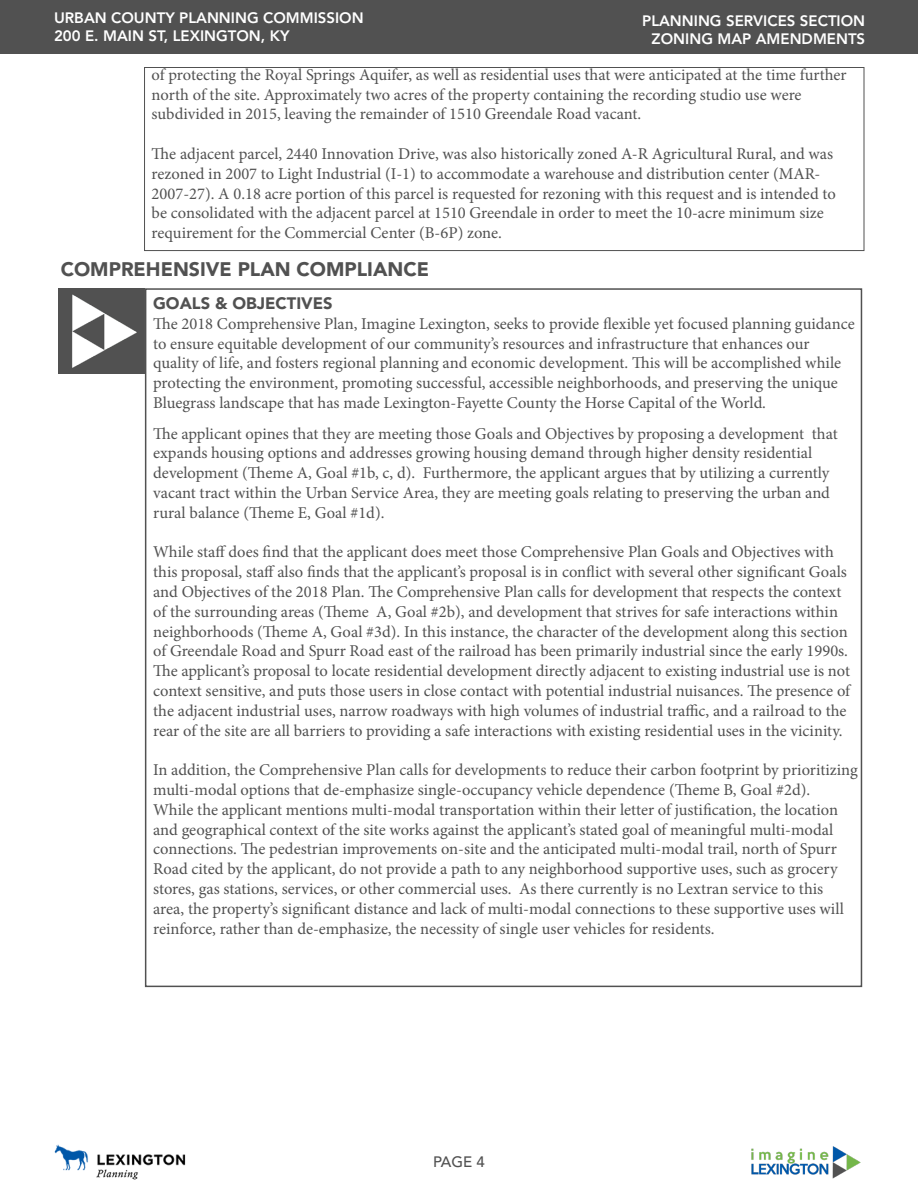
<style>
.page{position:relative;width:918px;height:1188px;background:#fff}
.page>*{position:absolute;margin:0;border:0;box-sizing:border-box;transform-origin:0 0}
.Section_Header{font:900 19.5px "Avenir LT Std";color:#515151}
.Body_Text{font:16.5px/19.8px "Minion Pro";color:#515151}
.Section_Header-2{font:900 16.5px "Avenir LT Std";color:#515151}
.t1{font:800 15px/18px "Avenir LT Std";color:#fff}
.t2{font:500 15px "Avenir LT Std";color:#515151}
</style>
<div class="page">
<div style="left:0;top:0;width:918px;height:54px;background:#515151"></div>
<img style="left:54px;top:1144px;width:132px;height:36px">
<img style="left:751px;top:1146px;width:110px;height:33px">
<img style="left:59px;top:288px;width:85px;height:86px">
<svg style="left:144px;top:288px;width:719px;height:700px"></svg>
<div style="left:144px;top:67px;width:720px;height:184px;border:1px solid #515151"></div>
<p class="t1" style="left:54px;top:9px;width:311px">URBAN COUNTY PLANNING COMMISSION<br>200 E. MAIN ST, LEXINGTON, KY</p>
<p class="t1" style="left:642px;top:12px;width:225px;text-align:right">PLANNING SERVICES SECTION<br>ZONING MAP AMENDMENTS</p>
<p class="Body_Text" style="left:152px;top:65px;width:697px">of protecting the Royal Springs Aquifer, as well as residential uses that were anticipated at the time further north of the site. Approximately two acres of the property containing the recording studio use were subdivided in 2015, leaving the remainder of 1510 Greendale Road vacant.</p>
<p class="Body_Text" style="left:152px;top:144px;width:686px">The adjacent parcel, 2440 Innovation Drive, was also historically zoned A-R Agricultural Rural, and was rezoned in 2007 to Light Industrial (I-1) to accommodate a warehouse and distribution center (MAR-2007-27). A 0.18 acre portion of this parcel is requested for rezoning with this request and is intended to be consolidated with the adjacent parcel at 1510 Greendale in order to meet the 10-acre minimum size requirement for the Commercial Center (B-6P) zone.</p>
<p class="Section_Header" style="left:61px;top:258px;width:370px">COMPREHENSIVE PLAN COMPLIANCE</p>
<p class="Section_Header-2" style="left:153px;top:293px;width:181px">GOALS &amp; OBJECTIVES</p>
<p class="Body_Text" style="left:153px;top:314px;width:703px">The 2018 Comprehensive Plan, Imagine Lexington, seeks to provide flexible yet focused planning guidance to ensure equitable development of our community’s resources and infrastructure that enhances our quality of life, and fosters regional planning and economic development. This will be accomplished while protecting the environment, promoting successful, accessible neighborhoods, and preserving the unique Bluegrass landscape that has made Lexington-Fayette County the Horse Capital of the World.</p>
<p class="Body_Text" style="left:153px;top:424px;width:686px">The applicant opines that they are meeting those Goals and Objectives by proposing a development that expands housing options and addresses growing housing demand through higher density residential development (Theme A, Goal #1b, c, d). Furthermore, the applicant argues that by utilizing a currently vacant tract within the Urban Service Area, they are meeting goals relating to preserving the urban and rural balance (Theme E, Goal #1d).</p>
<p class="Body_Text" style="left:153px;top:542px;width:698px">While staff does find that the applicant does meet those Comprehensive Plan Goals and Objectives with this proposal, staff also finds that the applicant’s proposal is in conflict with several other significant Goals and Objectives of the 2018 Plan. The Comprehensive Plan calls for development that respects the context of the surrounding areas (Theme A, Goal #2b), and development that strives for safe interactions within neighborhoods (Theme A, Goal #3d). In this instance, the character of the development along this section of Greendale Road and Spurr Road east of the railroad has been primarily industrial since the early 1990s.<br>The applicant’s proposal to locate residential development directly adjacent to existing industrial use is not context sensitive, and puts those users in close contact with potential industrial nuisances. The presence of the adjacent industrial uses, narrow roadways with high volumes of industrial traffic, and a railroad to the rear of the site are all barriers to providing a safe interactions with existing residential uses in the vicinity.</p>
<p class="Body_Text" style="left:153px;top:760px;width:706px">In addition, the Comprehensive Plan calls for developments to reduce their carbon footprint by prioritizing multi-modal options that de-emphasize single-occupancy vehicle dependence (Theme B, Goal #2d).<br>While the applicant mentions multi-modal transportation within their letter of justification, the location and geographical context of the site works against the applicant’s stated goal of meaningful multi-modal connections. The pedestrian improvements on-site and the anticipated multi-modal trail, north of Spurr Road cited by the applicant, do not provide a path to any neighborhood supportive uses, such as grocery stores, gas stations, services, or other commercial uses. As there currently is no Lextran service to this area, the property’s significant distance and lack of multi-modal connections to these supportive uses will reinforce, rather than de-emphasize, the necessity of single user vehicles for residents.</p>
<p class="t2" style="left:433px;top:1154px;width:53px">PAGE 4</p>
</div>
